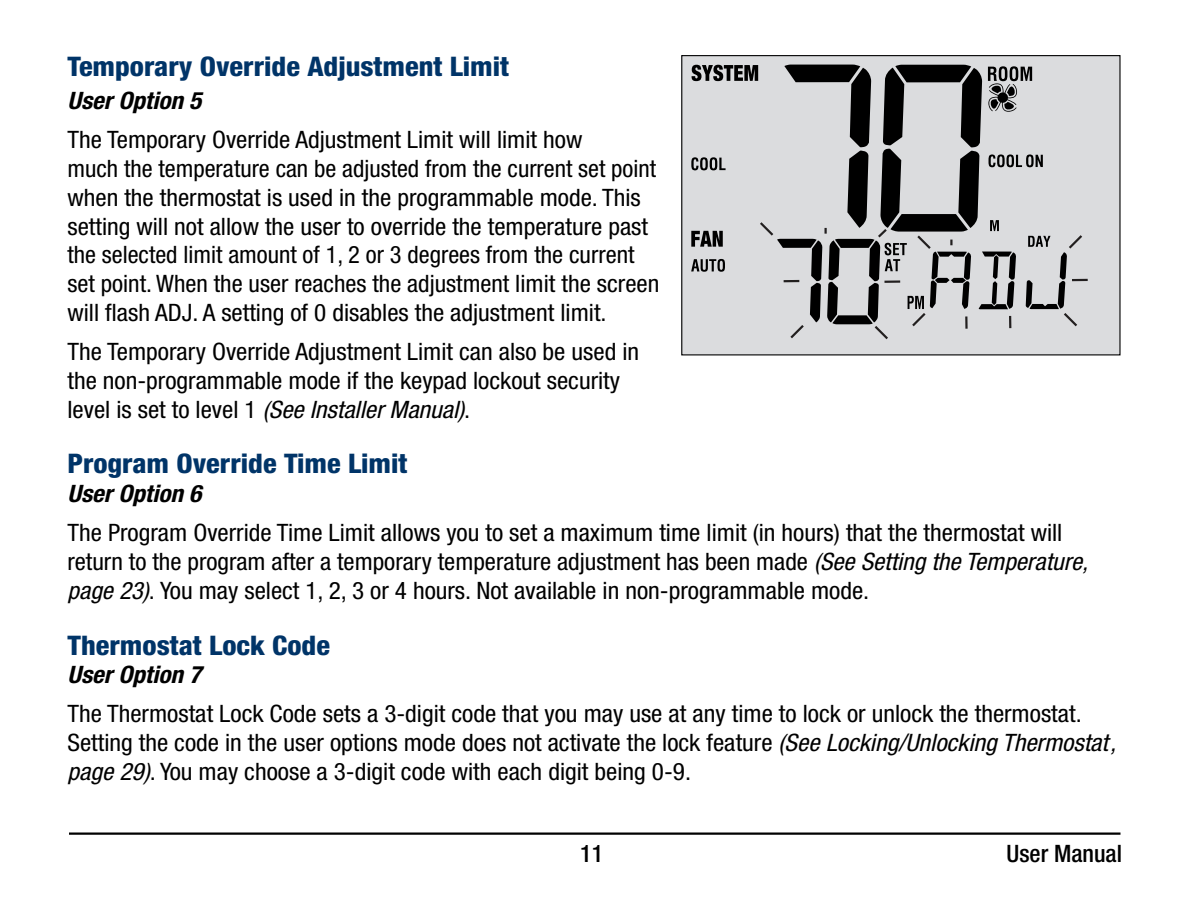
<style>
.page{position:relative;width:1188px;height:918px;background:#fff}
.page>*{position:absolute;margin:0;border:0;box-sizing:border-box;transform-origin:0 0}
.t1{font:800 condensed 27px "Helvetica Neue LT Std";color:#003468;scale:1.05 1}
.t2{font:condensed 24px/28.8px "Helvetica Neue LT Std";color:#000;scale:1.05 1}
.t3{font:italic 700 condensed 24px "Helvetica Neue LT Std";color:#000;scale:1.05 1}
.t4{font:500 condensed 24px "Helvetica Neue LT Std";color:#000}
.s1{font-style:italic}
</style>
<div class="page">
<hr style="left:69px;top:832px;width:1051px;height:3px;background:#000">
<div style="left:682px;top:56px;width:438px;height:299px;background:#dbdcde"></div>
<div style="left:681px;top:55px;width:440px;height:300px;border:1px solid #000"></div>
<svg style="left:691px;top:65px;width:397px;height:275px"></svg>
<p class="t1" style="left:68px;top:50px;width:422px">Temporary Override Adjustment Limit</p>
<p class="t3" style="left:68px;top:86px;width:129px">User Option 5</p>
<p class="t2" style="left:67px;top:125px;width:565px">The Temporary Override Adjustment Limit will limit how<br>much the temperature can be adjusted from the current set point when the thermostat is used in the programmable mode. This setting will not allow the user to override the temperature past the selected limit amount of 1, 2 or 3 degrees from the current set point. When the user reaches the adjustment limit the screen will flash ADJ. A setting of 0 disables the adjustment limit.</p>
<p class="t2" style="left:67px;top:337px;width:546px">The Temporary Override Adjustment Limit can also be used in the non-programmable mode if the keypad lockout security level is set to level 1 <span class="s1">(See Installer Manual)</span>.</p>
<p class="t1" style="left:68px;top:447px;width:325px">Program Override Time Limit</p>
<p class="t3" style="left:68px;top:479px;width:129px">User Option 6</p>
<p class="t2" style="left:68px;top:518px;width:974px">The Program Override Time Limit allows you to set a maximum time limit (in hours) that the thermostat will return to the program after a temporary temperature adjustment has been made <span class="s1">(See Setting the Temperature, page 23)</span>. You may select 1, 2, 3 or 4 hours. Not available in non-programmable mode.</p>
<p class="t1" style="left:68px;top:628px;width:251px">Thermostat Lock Code</p>
<p class="t3" style="left:68px;top:660px;width:129px">User Option 7</p>
<p class="t2" style="left:68px;top:699px;width:1000px">The Thermostat Lock Code sets a 3-digit code that you may use at any time to lock or unlock the thermostat.<br>Setting the code in the user options mode does not activate the lock feature <span class="s1">(See Locking/Unlocking Thermostat, page 29)</span>. You may choose a 3-digit code with each digit being 0-9.</p>
<p class="t4" style="left:580px;top:839px;width:25px">11</p>
<p class="t4" style="left:1006px;top:839px;width:117px">User Manual</p>
</div>
